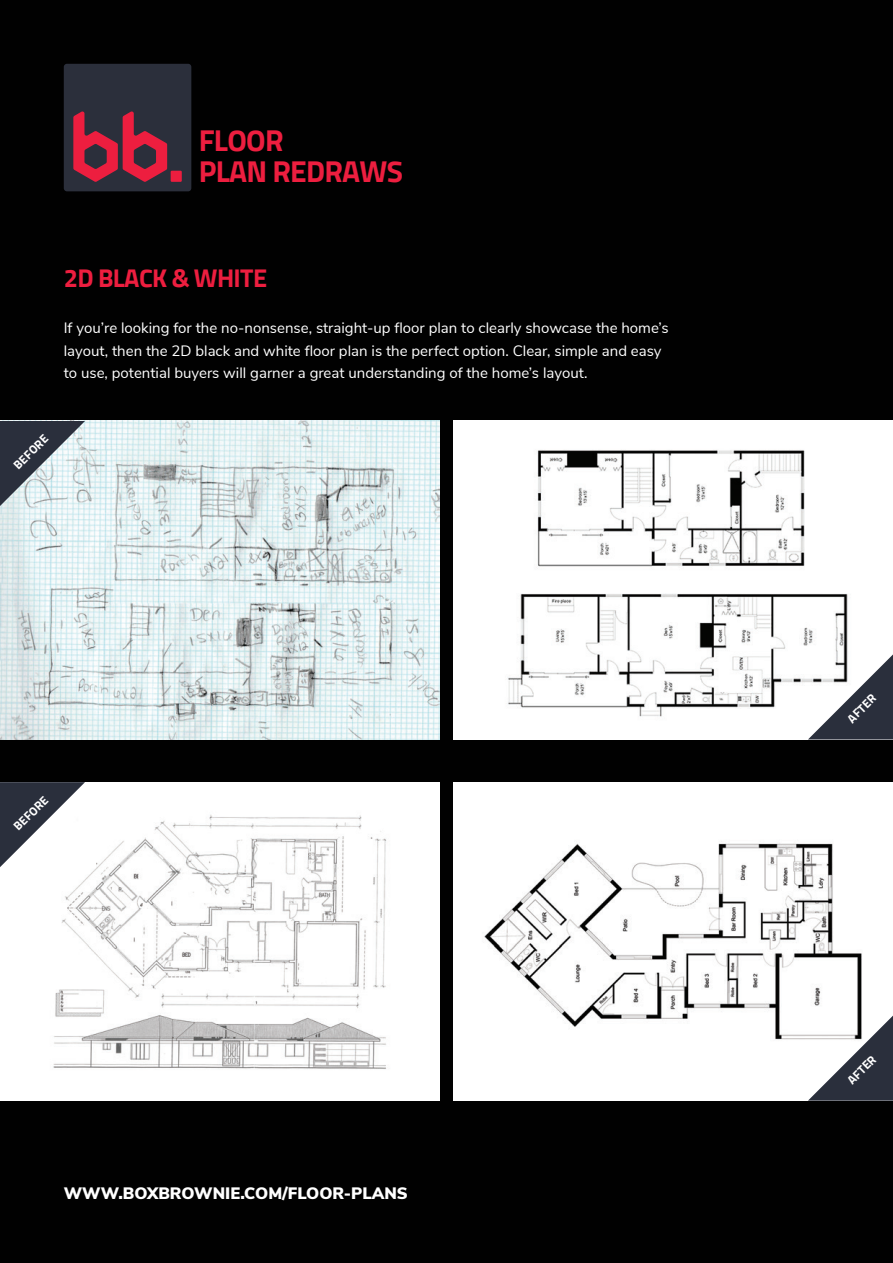
<style>
.page{position:relative;width:893px;height:1263px;background:#010101}
.page>*{position:absolute;margin:0;border:0;box-sizing:border-box;transform-origin:0 0}
.Cover_Title{font:700 30px/30.5px "Sunflower";letter-spacing:-.025em;color:#ed1e3f}
.t1{font:700 25.5px "Sunflower";letter-spacing:-.025em;color:#ed1e3f}
.t2{font:900 16.5px "Nunito Sans";color:#fff}
.Copy{font:15px/22.5px "Nunito Sans";color:#fff}
.Title_and_Details{font:700 12px "Sunflower";color:#fff}
</style>
<div class="page">
<img style="left:454px;top:421px;width:439px;height:319px">
<img style="left:454px;top:782px;width:439px;height:319px">
<img style="left:0;top:421px;width:440px;height:319px">
<img style="left:0;top:782px;width:440px;height:319px">
<div style="left:64px;top:64px;width:127px;height:127px;background:#2b2f3b;border-radius:3px"></div>
<svg style="left:73px;top:111px;width:109px;height:71px"></svg>
<svg style="left:0;top:421px;width:85px;height:85px;background:#848d94"></svg>
<svg style="left:0;top:782px;width:85px;height:85px;background:#94969d"></svg>
<svg style="left:808px;top:654px;width:85px;height:85px;background:#909299"></svg>
<svg style="left:808px;top:1015px;width:85px;height:86px;background:#919399"></svg>
<p class="Cover_Title" style="left:199px;top:127px;width:206px">FLOOR<br>PLAN REDRAWS</p>
<h1 class="t1" style="left:64px;top:267px;width:205px">2D BLACK &amp; WHITE</h1>
<p class="Copy" style="left:64px;top:316px;width:606px">If you’re looking for the no-nonsense, straight-up floor plan to clearly showcase the home’s layout, then the 2D black and white floor plan is the perfect option. Clear, simple and easy to use, potential buyers will garner a great understanding of the home’s layout.</p>
<p class="Title_and_Details" style="left:12px;top:463px;width:45px;rotate:-45deg">BEFORE</p>
<p class="Title_and_Details" style="left:12px;top:824px;width:45px;rotate:-45deg">BEFORE</p>
<p class="t2" style="left:64px;top:1181px;width:346px">WWW.BOXBROWNIE.COM/FLOOR-PLANS</p>
<p class="Title_and_Details" style="left:846px;top:717px;width:36px;rotate:-45deg">AFTER</p>
<p class="Title_and_Details" style="left:846px;top:1078px;width:36px;rotate:-45deg">AFTER</p>
</div>
